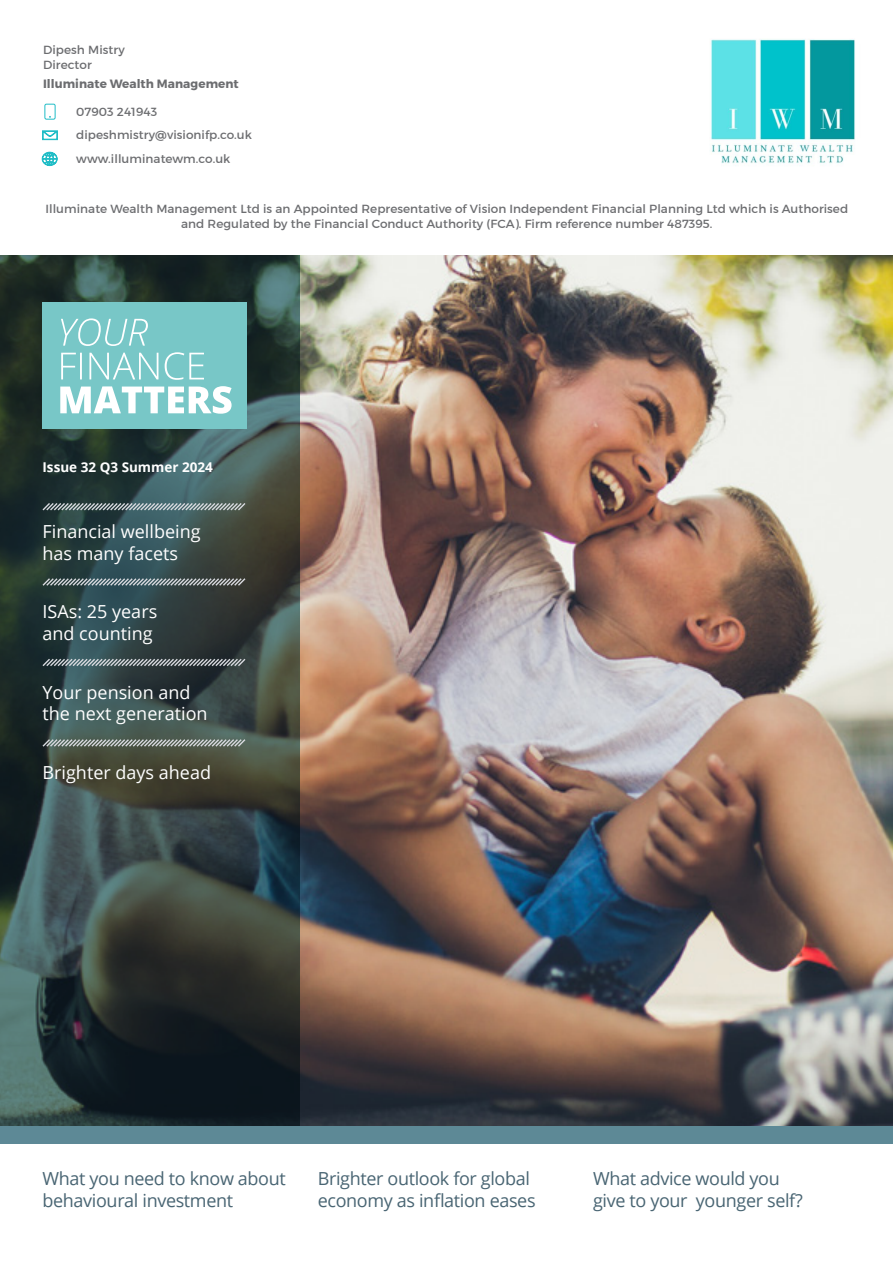
<style>
.page{position:relative;width:893px;height:1263px;background:#fff}
.page>*{position:absolute;margin:0;border:0;box-sizing:border-box;transform-origin:0 0}
.t1{font:18px/21.6px "Open Sans";letter-spacing:-.02em;color:#496573}
.t2{font:18px/21.6px "Open Sans";color:#fff}
.t3{font:700 13.5px "Open Sans";color:#fff}
.t4{font:12px/15px "Montserrat";letter-spacing:.005em;color:#6c6d70}
.t5{font:700 12px "Montserrat";letter-spacing:.005em;color:#6c6d70}
</style>
<div class="page">
<img style="left:300px;top:255px;width:593px;height:872px">
<svg style="left:0;top:255px;width:300px;height:872px;background:#303f3d"></svg>
<svg style="left:41px;top:501px;width:206px;height:11px;background:#66787a"></svg>
<svg style="left:41px;top:577px;width:206px;height:10px;background:#667476"></svg>
<svg style="left:41px;top:657px;width:206px;height:11px;background:#5f6b6e"></svg>
<svg style="left:41px;top:738px;width:206px;height:10px;background:#79837c"></svg>
<div style="left:43px;top:302px;width:204px;height:127px;background:#78c7c7"></div>
<svg style="left:60px;top:386px;width:172px;height:28px"></svg>
<svg style="left:61px;top:352px;width:143px;height:28px"></svg>
<svg style="left:61px;top:318px;width:87px;height:28px"></svg>
<div style="left:0;top:1127px;width:893px;height:17px;background:#5d8996"></div>
<img style="left:710px;top:39px;width:145px;height:127px">
<svg style="left:42px;top:131px;width:16px;height:9px"></svg>
<div style="left:44px;top:104px;width:12px;height:16px;border:1px solid #21bdc6;border-radius:2px"></div>
<svg style="left:42px;top:152px;width:15px;height:14px"></svg>
<p class="t4" style="left:43px;top:42px;width:83px">Dipesh Mistry<br>Director</p>
<p class="t5" style="left:43px;top:77px;width:197px">Illuminate Wealth Management</p>
<p class="t4" style="left:76px;top:100px;width:177px;line-height:23.5px">07903 241943 dipeshmistry@visionifp.co.uk www.illuminatewm.co.uk</p>
<p class="t4" style="left:45px;top:201px;width:804px;text-align:center">Illuminate Wealth Management Ltd is an Appointed Representative of Vision Independent Financial Planning Ltd which is Authorised and Regulated by the Financial Conduct Authority (FCA). Firm reference number 487395.</p>
<p class="t3" style="left:43px;top:458px;width:172px">Issue 32 Q3 Summer 2024</p>
<h1 class="t2" style="left:43px;top:520px;width:160px">Financial wellbeing has many facets</h1>
<h1 class="t2" style="left:43px;top:600px;width:116px">ISAs: 25 years and counting</h1>
<h1 class="t2" style="left:43px;top:681px;width:167px">Your pension and the next generation</h1>
<h1 class="t2" style="left:43px;top:761px;width:170px">Brighter days ahead</h1>
<h1 class="t1" style="left:43px;top:1167px;width:245px">What you need to know about behavioural investment</h1>
<h1 class="t1" style="left:318px;top:1167px;width:219px">Brighter outlook for global economy as inflation eases</h1>
<h1 class="t1" style="left:593px;top:1167px;width:211px">What advice would you give to your younger self?</h1>
</div>
